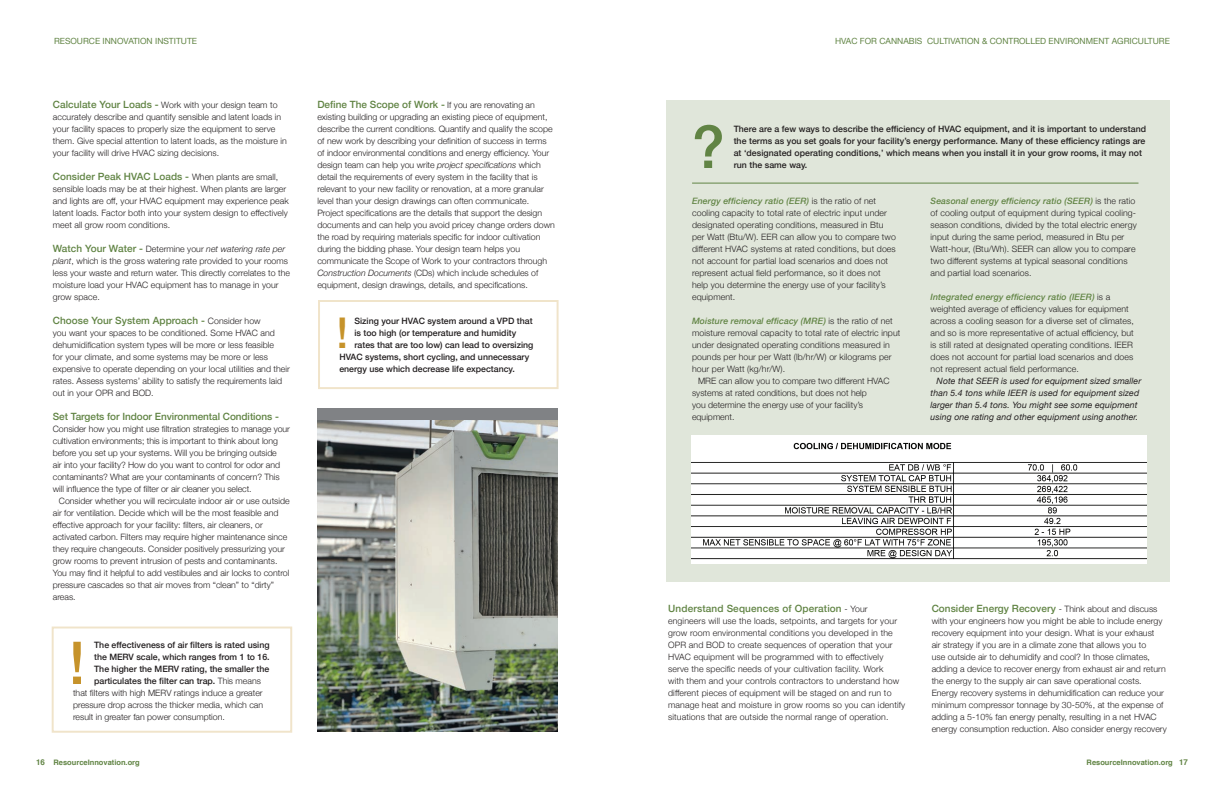
<style>
.page{position:relative;width:1224px;height:792px;background:#fff}
.page>*{position:absolute;margin:0;border:0;box-sizing:border-box;transform-origin:0 0}
.New_Paragraph{font:500 59.2px "Helvetica Neue";color:#c6932b}
.New_Paragraph-2{font:500 59.2px "Helvetica Neue";color:#618444}
.New_Paragraph-3{font:500 42.4px "Helvetica Neue";color:#c6932b}
.New_Paragraph-4{font:500 10px "Helvetica Neue";letter-spacing:.005em;color:#618444}
.New_Paragraph-5{font:300 8.8px/12px "Helvetica Neue";letter-spacing:.005em;color:#231f20}
.New_Paragraph-6{font:500 8.8px/12px "Helvetica Neue";color:#231f20}
.New_Paragraph-7{font:italic 8.8px/12px "Helvetica Neue";letter-spacing:.01em;color:#231f20}
.t1{font:8.5px "Helvetica Neue";color:#618444}
.t2{font:700 7.5px "Helvetica";color:#618444}
.s1{font-weight:500;font-size:10px;color:#618444}
.s2{font-weight:300;font-size:8.8px;color:#231f20}
.s3{font-style:italic}
.s4{font-weight:300}
.s5{font-weight:500;font-style:italic;color:#618444}
.s6{font-size:8px}
</style>
<div class="page">
<div style="left:317px;top:408px;width:241px;height:323px;background:#808285"></div>
<img style="left:317px;top:420px;width:241px;height:311px">
<div style="left:666px;top:100px;width:504px;height:482px;background:#e0e6da"></div>
<hr style="left:692px;top:183px;width:446px;height:1px;background:#618444">
<img style="left:692px;top:435px;width:454px;height:129px">
<p class="t1" style="left:54px;top:35px;width:145px">RESOURCE INNOVATION INSTITUTE</p>
<p class="New_Paragraph-5" style="left:53px;top:98px;width:236px"><span class="s1">Calculate Your Loads -</span> Work with your design team to accurately describe and quantify sensible and latent loads in your facility spaces to properly size the equipment to serve them. Give special attention to latent loads, as the moisture in your facility will drive HVAC sizing decisions.</p>
<p class="New_Paragraph-4" style="left:53px;top:168px;width:227px">Consider Peak HVAC Loads - <span class="s2">When plants are small,</span></p>
<p class="New_Paragraph-5" style="left:53px;top:182px;width:237px">sensible loads may be at their highest. When plants are larger and lights are off, your HVAC equipment may experience peak latent loads. Factor both into your system design to effectively meet all grow room conditions.</p>
<p class="New_Paragraph-5" style="left:53px;top:242px;width:239px"><span class="s1">Watch Your Water -</span> Determine your <span class="s3">net watering rate per plant</span>, which is the gross watering rate provided to your rooms less your waste and return water. This directly correlates to the moisture load your HVAC equipment has to manage in your grow space.</p>
<p class="New_Paragraph-4" style="left:53px;top:312px;width:209px">Choose Your System Approach - <span class="s2">Consider how</span></p>
<p class="New_Paragraph-5" style="left:53px;top:326px;width:239px">you want your spaces to be conditioned. Some HVAC and dehumidification system types will be more or less feasible<br>for your climate, and some systems may be more or less expensive to operate depending on your local utilities and their rates. Assess systems’ ability to satisfy the requirements laid out in your OPR and BOD.</p>
<p class="New_Paragraph-4" style="left:53px;top:408px;width:228px">Set Targets for Indoor Environmental Conditions -</p>
<p class="New_Paragraph-5" style="left:53px;top:422px;width:239px">Consider how you might use filtration strategies to manage your cultivation environments; this is important to think about long before you set up your systems. Will you be bringing outside<br>air into your facility? How do you want to control for odor and contaminants? What are your contaminants of concern? This will influence the type of filter or air cleaner you select.</p>
<p class="New_Paragraph-5" style="left:53px;top:494px;width:238px;text-indent:6px">Consider whether you will recirculate indoor air or use outside air for ventilation. Decide which will be the most feasible and effective approach for your facility: filters, air cleaners, or activated carbon. Filters may require higher maintenance since they require changeouts. Consider positively pressurizing your grow rooms to prevent intrusion of pests and contaminants.<br>You may find it helpful to add vestibules and air locks to control pressure cascades so that air moves from “clean” to “dirty” areas.</p>
<p class="New_Paragraph" style="left:69px;top:615px;width:18px">!</p>
<p class="New_Paragraph-6" style="left:94px;top:638px;width:177px">The effectiveness of air filters is rated using</p>
<p class="New_Paragraph-6" style="left:94px;top:650px;width:177px">the MERV scale, which ranges from 1 to 16.</p>
<p class="New_Paragraph-6" style="left:94px;top:662px;width:177px">The higher the MERV rating, the smaller the</p>
<p class="New_Paragraph-6" style="left:94px;top:674px;width:168px">particulates the filter can trap. <span class="s4">This means</span></p>
<p class="New_Paragraph-5" style="left:73px;top:686px;width:191px">that filters with high MERV ratings induce a greater</p>
<p class="New_Paragraph-5" style="left:73px;top:698px;width:192px">pressure drop across the thicker media, which can</p>
<p class="New_Paragraph-5" style="left:73px;top:710px;width:153px">result in greater fan power consumption.</p>
<p class="New_Paragraph-4" style="left:317px;top:96px;width:219px">Define The Scope of Work - <span class="s2">If you are renovating an</span></p>
<p class="New_Paragraph-5" style="left:317px;top:110px;width:239px">existing building or upgrading an existing piece of equipment, describe the current conditions. Quantify and qualify the scope of new work by describing your definition of success in terms of indoor environmental conditions and energy efficiency. Your design team can help you write <span class="s3">project specifications</span> which detail the requirements of every system in the facility that is relevant to your new facility or renovation, at a more granular level than your design drawings can often communicate.<br>Project specifications are the details that support the design documents and can help you avoid pricey change orders down the road by requiring materials specific for indoor cultivation during the bidding phase. Your design team helps you communicate the Scope of Work to your contractors through <span class="s3">Construction Documents</span> (CDs) which include schedules of equipment, design drawings, details, and specifications.</p>
<p class="New_Paragraph-3" style="left:336px;top:299px;width:13px">!</p>
<p class="New_Paragraph-6" style="left:354px;top:314px;width:180px">Sizing your HVAC system around a VPD that</p>
<p class="New_Paragraph-6" style="left:354px;top:326px;width:163px">is too high (or temperature and humidity</p>
<p class="New_Paragraph-6" style="left:354px;top:338px;width:180px">rates that are too low) can lead to oversizing</p>
<p class="New_Paragraph-6" style="left:339px;top:350px;width:191px">HVAC systems, short cycling, and unnecessary</p>
<p class="New_Paragraph-6" style="left:339px;top:362px;width:177px">energy use which decrease life expectancy.</p>
<p class="t1" style="left:835px;top:35px;width:336px">HVAC FOR CANNABIS CULTIVATION &amp; CONTROLLED ENVIRONMENT AGRICULTURE</p>
<p class="New_Paragraph-2" style="left:692px;top:99px;width:34px">?</p>
<p class="New_Paragraph-6" style="left:734px;top:122px;width:414px">There are a few ways to describe the efficiency of HVAC equipment, and it is important to understand the terms as you set goals for your facility’s energy performance. Many of these efficiency ratings are at ‘designated operating conditions,’ which means when you install it in your grow rooms, it may not run the same way.</p>
<p class="New_Paragraph-5" style="left:692px;top:194px;width:205px"><span class="s5">Energy efficiency ratio (EER)</span> is the ratio of net cooling capacity to total rate of electric input under designated operating conditions, measured in Btu per Watt (Btu/W). EER can allow you to compare two different HVAC systems at rated conditions, but does not account for partial load scenarios and does not represent actual field performance, so it does not help you determine the energy use of your facility’s equipment.</p>
<p class="New_Paragraph-5" style="left:692px;top:314px;width:210px"><span class="s5">Moisture removal efficacy (MRE)</span> is the ratio of net moisture removal capacity to total rate of electric input under designated operating conditions measured in pounds per hour per Watt (lb/hr/W) or kilograms per hour per Watt (kg/hr/W).</p>
<p class="New_Paragraph-5" style="left:692px;top:374px;width:199px;text-indent:6px">MRE can allow you to compare two different HVAC systems at rated conditions, but does not help<br>you determine the energy use of your facility’s equipment.</p>
<p class="New_Paragraph-5" style="left:931px;top:194px;width:208px"><span class="s5">Seasonal energy efficiency ratio (SEER)</span> is the ratio of cooling output of equipment during typical cooling&shy;season conditions, divided by the total electric energy input during the same period, measured in Btu per Watt-hour, (Btu/Wh). SEER can allow you to compare two different systems at typical seasonal conditions and partial load scenarios.</p>
<p class="New_Paragraph-5" style="left:931px;top:290px;width:205px"><span class="s5">Integrated energy efficiency ratio (IEER)</span> is a weighted average of efficiency values for equipment across a cooling season for a diverse set of climates, and so is more representative of actual efficiency, but is still rated at designated operating conditions. IEER does not account for partial load scenarios and does not represent actual field performance.</p>
<p class="New_Paragraph-7" style="left:931px;top:375px;width:212px;text-indent:6px">Note that SEER is used for equipment sized smaller than 5.4 tons while IEER is used for equipment sized larger than 5.4 tons. You might see some equipment using one rating and other equipment using another.</p>
<p class="New_Paragraph-4" style="left:668px;top:600px;width:201px">Understand Sequences of Operation <span class="s2">- Your</span></p>
<p class="New_Paragraph-5" style="left:668px;top:614px;width:239px">engineers will use the loads, setpoints, and targets for your grow room environmental conditions you developed in the OPR and BOD to create sequences of operation that your HVAC equipment will be programmed with to effectively serve the specific needs of your cultivation facility. Work<br>with them and your controls contractors to understand how different pieces of equipment will be staged on and run to manage heat and moisture in grow rooms so you can identify situations that are outside the normal range of operation.</p>
<p class="New_Paragraph-4" style="left:932px;top:600px;width:227px">Consider Energy Recovery <span class="s2">- Think about and discuss</span></p>
<p class="New_Paragraph-5" style="left:932px;top:614px;width:237px">with your engineers how you might be able to include energy recovery equipment into your design. What is your exhaust<br>air strategy if you are in a climate zone that allows you to<br>use outside air to dehumidify and cool? In those climates, adding a device to recover energy from exhaust air and return the energy to the supply air can save operational costs.<br>Energy recovery systems in dehumidification can reduce your minimum compressor tonnage by 30-50%, at the expense of adding a 5-10% fan energy penalty, resulting in a net HVAC energy consumption reduction. Also consider energy recovery</p>
<p class="t2" style="left:36px;top:756px;width:105px"><span class="s6">16</span> ResourceInnovation.org</p>
<p class="t2" style="left:1087px;top:756px;width:103px">ResourceInnovation.org <span class="s6">17</span></p>
</div>
